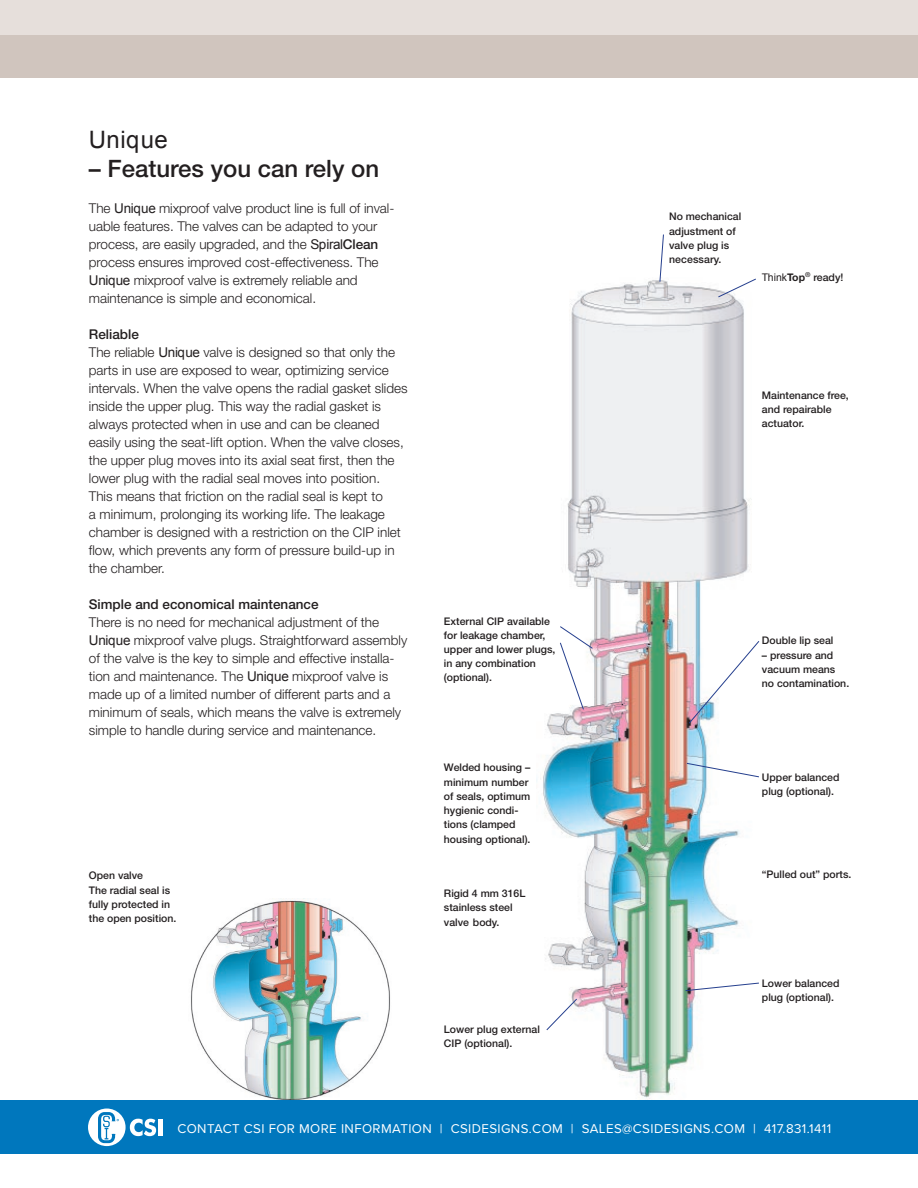
<style>
.page{position:relative;width:918px;height:1188px;background:#fff}
.page>*{position:absolute;margin:0;border:0;box-sizing:border-box;transform-origin:0 0}
.t1{font:500 24px "Helvetica Neue";color:#231f20}
.t2{font:24px "Arial";letter-spacing:.02em;color:#231f20}
.t3{font:300 13.5px/18px "Helvetica Neue";color:#231f20}
.t4{font:13.2px "Proxima Nova";letter-spacing:.03em;color:#fff}
.t5{font:500 10.5px/14.2px "Helvetica Neue";color:#231f20}
.s1{font-family:"Arial";font-weight:400}
.s2{font-weight:500}
.s3{font-weight:700}
</style>
<div class="page">
<img style="left:191px;top:900px;width:199px;height:200px">
<img style="left:536px;top:280px;width:216px;height:819px">
<svg style="left:659px;top:234px;width:5px;height:48px"></svg>
<svg style="left:717px;top:278px;width:39px;height:20px"></svg>
<svg style="left:688px;top:640px;width:72px;height:84px"></svg>
<svg style="left:686px;top:762px;width:73px;height:16px"></svg>
<svg style="left:685px;top:982px;width:74px;height:9px"></svg>
<svg style="left:546px;top:998px;width:32px;height:33px"></svg>
<svg style="left:559px;top:626px;width:34px;height:84px"></svg>
<div style="left:0;top:0;width:918px;height:67px;background:#e6dfdb"></div>
<div style="left:0;top:35px;width:918px;height:43px;background:#d0c5be"></div>
<div style="left:0;top:1100px;width:918px;height:54px;background:#0077bd"></div>
<svg style="left:88px;top:1109px;width:68px;height:37px"></svg>
<hr style="left:158px;top:1119px;width:4px;height:17px;background:#fff">
<p class="t2" style="left:89px;top:124px;width:81px">Unique</p>
<p class="t1" style="left:89px;top:154px;width:292px">– Features you can rely on</p>
<p class="t3" style="left:89px;top:199px;width:307px">The <span class="s1">Unique</span> mixproof valve product line is full of inval&shy;uable features. The valves can be adapted to your process, are easily upgraded, and the <span class="s1">Spiral</span><span class="s2">Clean </span>process ensures improved cost-effectiveness. The <span class="s1">Unique</span> mixproof valve is extremely reliable and maintenance is simple and economical.</p>
<p class="t3" style="left:89px;top:325px;width:320px"><span class="s2">Reliable<br></span>The reliable <span class="s1">Unique</span> valve is designed so that only the parts in use are exposed to wear, optimizing service intervals. When the valve opens the radial gasket slides inside the upper plug. This way the radial gasket is always protected when in use and can be cleaned easily using the seat-lift option. When the valve closes, the upper plug moves into its axial seat first, then the lower plug with the radial seal moves into position.<br>This means that friction on the radial seal is kept to<br>a minimum, prolonging its working life. The leakage chamber is designed with a restriction on the CIP inlet flow, which prevents any form of pressure build-up in the chamber.</p>
<p class="t3" style="left:89px;top:595px;width:320px"><span class="s2">Simple and economical maintenance<br></span>There is no need for mechanical adjustment of the <span class="s1">Unique</span> mixproof valve plugs. Straightforward assembly of the valve is the key to simple and effective installa&shy;tion and maintenance. The <span class="s1">Unique</span> mixproof valve is made up of a limited number of different parts and a minimum of seals, which means the valve is extremely simple to handle during service and maintenance.</p>
<p class="t5" style="left:89px;top:868px;width:89px">Open valve<br>The radial seal is fully protected in the open position.</p>
<p class="t5" style="left:444px;top:614px;width:113px">External CIP available for leakage chamber, upper and lower plugs, in any combination (optional).</p>
<p class="t5" style="left:444px;top:761px;width:88px">Welded housing – minimum number of seals, optimum hygienic condi&shy;tions (clamped housing optional).</p>
<p class="t5" style="left:444px;top:886px;width:83px">Rigid 4 mm 316L stainless steel valve body.</p>
<p class="t5" style="left:444px;top:1022px;width:98px">Lower plug external<br>CIP (optional).</p>
<p class="t5" style="left:669px;top:209px;width:74px">No mechanical adjustment of valve plug is necessary.</p>
<p class="t5" style="left:762px;top:270px;width:83px"><span class="s1">Think</span><span class="s3">Top</span><sup>®</sup> ready!</p>
<p class="t5" style="left:762px;top:388px;width:88px">Maintenance free, and repairable actuator.</p>
<p class="t5" style="left:762px;top:633px;width:73px">Double lip seal</p>
<p class="t5" style="left:762px;top:648px;width:89px">– pressure and vacuum means no contamination.</p>
<p class="t5" style="left:762px;top:770px;width:79px">Upper balanced plug (optional).</p>
<p class="t5" style="left:762px;top:867px;width:91px">“Pulled out” ports.</p>
<p class="t5" style="left:762px;top:976px;width:79px">Lower balanced plug (optional).</p>
<p class="t4" style="left:177px;top:1119px;width:655px">CONTACT CSI FOR MORE INFORMATION | CSIDESIGNS.COM | SALES@CSIDESIGNS.COM | 417.831.1411</p>
</div>
